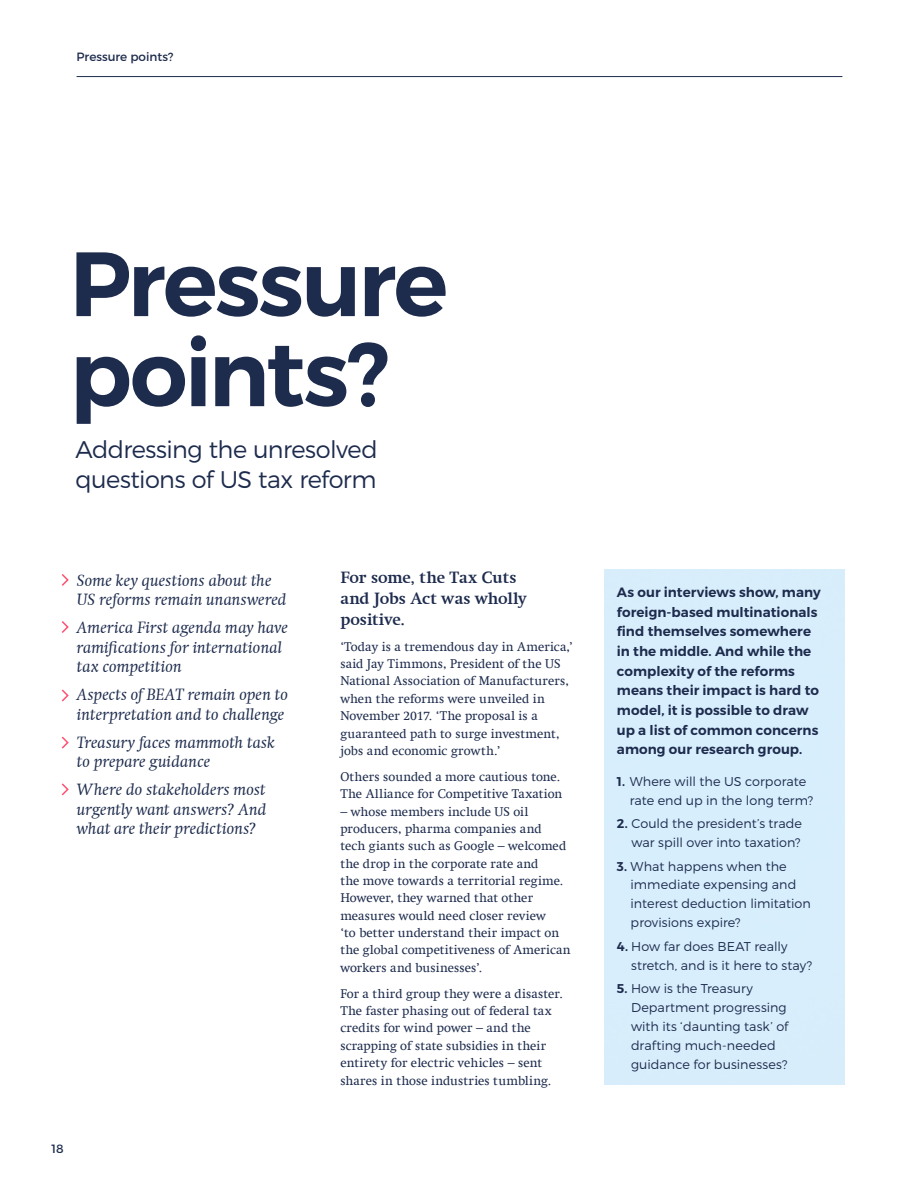
<style>
.page{position:relative;width:919px;height:1191px;background:#fff}
.page>*{position:absolute;margin:0;border:0;box-sizing:border-box;transform-origin:0 0}
.t1{font:600 91.05px/90px "Montserrat";letter-spacing:-.025em;color:#1d2b4d}
.t2{font:300 24px/30.8px "Montserrat";letter-spacing:-.025em;color:#1d2b4d}
.t3{font:italic 16.5px/19.5px "Swift Com";letter-spacing:.01em;color:#1d2b4d}
.t4{font:700 16.5px/21.1px "Swift Com";letter-spacing:-.01em;color:#1d2b4d}
.t5{font:600 13.5px/19.6px "Montserrat";letter-spacing:.005em;color:#1d2b4d}
.t6{font:12.75px/17.4px "Swift Com";letter-spacing:.005em;color:#1d2b4d}
.t7{font:300 12.75px/18.9px "Montserrat";letter-spacing:.005em;color:#1d2b4d}
.t8{font:12px "Montserrat";color:#1d2b4d}
.s1{font-weight:600}
</style>
<div class="page">
<hr style="left:77px;top:76px;width:765px;height:1px;background:#1d2b4d">
<svg style="left:61px;top:574px;width:8px;height:12px"></svg>
<svg style="left:61px;top:621px;width:8px;height:12px"></svg>
<svg style="left:61px;top:689px;width:8px;height:13px"></svg>
<svg style="left:61px;top:736px;width:8px;height:13px"></svg>
<svg style="left:61px;top:783px;width:8px;height:13px"></svg>
<p class="t8" style="left:77px;top:50px;width:98px">Pressure points?</p>
<h1 class="t1" style="left:69px;top:240px;width:380px">Pressure points?</h1>
<h2 class="t2" style="left:76px;top:433px;width:303px">Addressing the unresolved questions of US tax reform</h2>
<p class="t3" style="left:77px;top:570px;width:211px">Some key questions about the<br>US reforms remain unanswered</p>
<p class="t3" style="left:77px;top:618px;width:212px">America First agenda may have ramifications for international tax competition</p>
<p class="t3" style="left:77px;top:685px;width:213px">Aspects of BEAT remain open to interpretation and to challenge</p>
<p class="t3" style="left:77px;top:732px;width:199px">Treasury faces mammoth task to prepare guidance</p>
<p class="t3" style="left:77px;top:780px;width:191px;text-align:justify">Where do stakeholders most urgently want answers? And what are their predictions?</p>
<p class="t8" style="left:51px;top:1141px;width:14px">18</p>
<p class="t4" style="left:340px;top:566px;width:188px">For some, the Tax Cuts and Jobs Act was wholly positive.</p>
<p class="t6" style="left:340px;top:637px;width:234px">‘Today is a tremendous day in America,’ said Jay Timmons, President of the US National Association of Manufacturers, when the reforms were unveiled in November 2017. ‘The proposal is a guaranteed path to surge investment, jobs and economic growth.’</p>
<p class="t6" style="left:340px;top:767px;width:223px">Others sounded a more cautious tone.<br>The Alliance for Competitive Taxation</p>
<p class="t6" style="left:340px;top:802px;width:232px">– whose members include US oil producers, pharma companies and<br>tech giants such as Google – welcomed the drop in the corporate rate and<br>the move towards a territorial regime.<br>However, they warned that other measures would need closer review<br>‘to better understand their impact on the global competitiveness of American workers and businesses’.</p>
<p class="t6" style="left:340px;top:984px;width:224px">For a third group they were a disaster.<br>The faster phasing out of federal tax credits for wind power – and the scrapping of state subsidies in their entirety for electric vehicles – sent shares in those industries tumbling.</p>
<p class="t5" style="left:617px;top:582px;width:205px">As our interviews show, many foreign-based multinationals find themselves somewhere in the middle. And while the complexity of the reforms means their impact is hard to model, it is possible to draw up a list of common concerns among our research group.</p>
<p class="t7" style="left:629px;top:772px;width:185px;text-indent:-13px"><span class="s1">1.</span> Where will the US corporate rate end up in the long term?</p>
<p class="t7" style="left:617px;top:814px;width:187px;text-align:right"><span class="s1">2.</span> Could the president’s trade war spill over into taxation?</p>
<p class="t7" style="left:630px;top:856px;width:181px;text-indent:-14px"><span class="s1">3.</span> What happens when the immediate expensing and interest deduction limitation provisions expire?</p>
<p class="t7" style="left:631px;top:936px;width:183px;text-indent:-14px"><span class="s1">4.</span> How far does BEAT really stretch, and is it here to stay?</p>
<p class="t7" style="left:631px;top:978px;width:159px;text-indent:-14px"><span class="s1">5.</span> How is the Treasury<br>Department progressing with its ‘daunting task’ of drafting much-needed guidance for businesses?</p>
</div>
